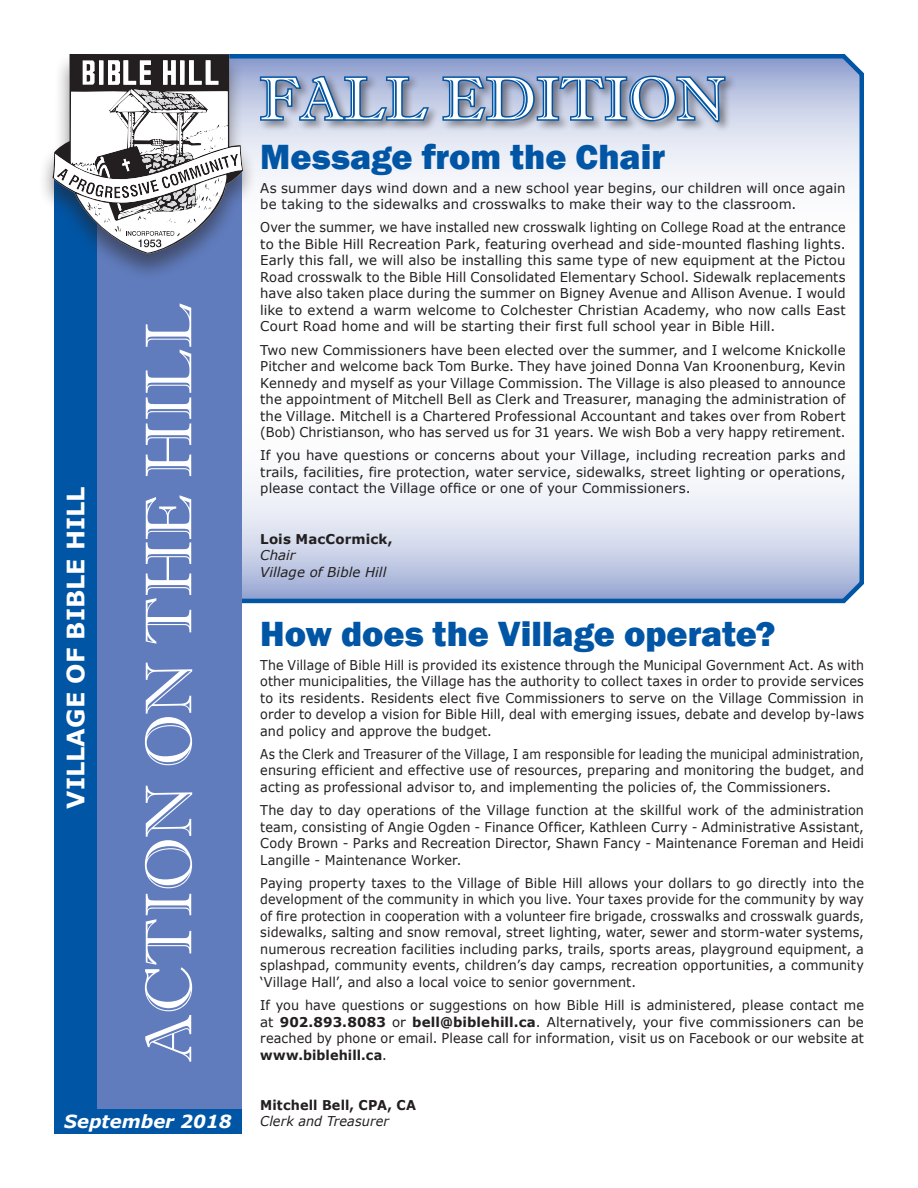
<style>
.page{position:relative;width:918px;height:1188px;background:#fff}
.page>*{position:absolute;margin:0;border:0;box-sizing:border-box;transform-origin:0 0}
.t1{font:66px "Imprint MT Shadow";color:#fff}
.t2{font:60px "Imprint MT Shadow";color:#fff}
.Body_Text_May{font:800 36px "Franklin Gothic";color:#0155a5}
.t3{font:700 24px "Verdana";color:#fff}
.t4{font:italic 700 18px "Verdana";color:#fff}
.Body_Text_May-2{font:13.5px/16.5px "Verdana";letter-spacing:.005em;color:#231f20;text-align:justify;scale:.95 1}
.Body_Text_May-3{font:13.5px/16.5px "Verdana";letter-spacing:.005em;color:#231f20;text-align:justify}
.Body_Text_May-4{font:13.5px/16.5px "Verdana";letter-spacing:.005em;color:#231f20;text-align:justify;scale:.94 1}
.Body_Text_May-5{font:13.5px/16.5px "Verdana";letter-spacing:.005em;color:#231f20;text-align:justify;scale:.93 1}
.Body_Text_May-6{font:13.5px/16.5px "Verdana";letter-spacing:.005em;color:#231f20;text-align:justify;scale:.89 1}
.Body_Text_May-7{font:italic 13.5px "Verdana";letter-spacing:.005em;color:#231f20}
.Body_Text_May-8{font:700 13.5px "Verdana";letter-spacing:.01em;color:#231f20;scale:.95 1}
.Body_Text_May-9{font:italic 13.5px "Verdana";letter-spacing:.005em;color:#231f20;scale:.95 1}
.Body_Text_May-10{font:700 13.5px "Verdana";letter-spacing:.01em;color:#231f20}
.s1{font-weight:700}
</style>
<div class="page">
<svg style="left:242px;top:54px;width:622px;height:550px"></svg>
<div style="left:54px;top:162px;width:43px;height:972px;background:#0155a5"></div>
<div style="left:97px;top:162px;width:145px;height:972px;background:#607cbd"></div>
<div style="left:54px;top:1109px;width:188px;height:25px;background:#0155a5"></div>
<div style="left:38px;top:52px;width:220px;height:230px;background:#231f20;opacity:.5"></div>
<svg style="left:52px;top:54px;width:191px;height:200px"></svg>
<svg style="left:253px;top:63px;width:476px;height:369px"></svg>
<p class="t3" style="left:59px;top:809px;width:324px;rotate:-90deg">VILLAGE OF BIBLE HILL</p>
<p class="t1" style="left:130px;top:1062px;width:761px;rotate:-90deg">ACTION ON THE HILL</p>
<p class="t4" style="left:64px;top:1109px;width:169px">September 2018</p>
<p class="t2" style="left:259px;top:63px;width:467px">FALL EDITION</p>
<p class="Body_Text_May" style="left:260px;top:134px;width:406px">Message from the Chair</p>
<p class="Body_Text_May-3" style="left:260px;top:179px;width:587px">As summer days wind down and a new school year begins, our children will once again be taking to the sidewalks and crosswalks to make their way to the classroom.</p>
<p class="Body_Text_May-4" style="left:260px;top:219px;width:624px">Over the summer, we have installed new crosswalk lighting on College Road at the entrance to the Bible Hill Recreation Park, featuring overhead and side-mounted flashing lights.<br>Early this fall, we will also be installing this same type of new equipment at the Pictou Road crosswalk to the Bible Hill Consolidated Elementary School. Sidewalk replacements have also taken place during the summer on Bigney Avenue and Allison Avenue. I would like to extend a warm welcome to Colchester Christian Academy, who now calls East Court Road home and will be starting their first full school year in Bible Hill.</p>
<p class="Body_Text_May-3" style="left:260px;top:341px;width:587px">Two new Commissioners have been elected over the summer, and I welcome Knickolle Pitcher and welcome back Tom Burke. They have joined Donna Van Kroonenburg, Kevin Kennedy and myself as your Village Commission. The Village is also pleased to announce the appointment of Mitchell Bell as Clerk and Treasurer, managing the administration of the Village. Mitchell is a Chartered Professional Accountant and takes over from Robert (Bob) Christianson, who has served us for 31 years. We wish Bob a very happy retirement.</p>
<p class="Body_Text_May-3" style="left:260px;top:447px;width:587px">If you have questions or concerns about your Village, including recreation parks and trails, facilities, fire protection, water service, sidewalks, street lighting or operations, please contact the Village office or one of your Commissioners.</p>
<p class="Body_Text_May-10" style="left:260px;top:529px;width:134px">Lois MacCormick,</p>
<p class="Body_Text_May-7" style="left:260px;top:546px;width:37px">Chair</p>
<p class="Body_Text_May-7" style="left:260px;top:562px;width:128px">Village of Bible Hill</p>
<p class="Body_Text_May" style="left:260px;top:611px;width:517px">How does the Village operate?</p>
<p class="Body_Text_May-5" style="left:260px;top:656px;width:651px">The Village of Bible Hill is provided its existence through the Municipal Government Act. As with other municipalities, the Village has the authority to collect taxes in order to provide services to its residents. Residents elect five Commissioners to serve on the Village Commission in order to develop a vision for Bible Hill, deal with emerging issues, debate and develop by-laws and policy and approve the budget.</p>
<p class="Body_Text_May-6" style="left:260px;top:746px;width:680px">As the Clerk and Treasurer of the Village, I am responsible for leading the municipal administration, ensuring efficient and effective use of resources, preparing and monitoring the budget, and acting as professional advisor to, and implementing the policies of, the Commissioners.</p>
<p class="Body_Text_May-2" style="left:260px;top:802px;width:637px">The day to day operations of the Village function at the skillful work of the administration team, consisting of Angie Ogden - Finance Officer, Kathleen Curry - Administrative Assistant, Cody Brown - Parks and Recreation Director, Shawn Fancy - Maintenance Foreman and Heidi Langille - Maintenance Worker.</p>
<p class="Body_Text_May-2" style="left:260px;top:875px;width:637px">Paying property taxes to the Village of Bible Hill allows your dollars to go directly into the development of the community in which you live. Your taxes provide for the community by way of fire protection in cooperation with a volunteer fire brigade, crosswalks and crosswalk guards, sidewalks, salting and snow removal, street lighting, water, sewer and storm-water systems, numerous recreation facilities including parks, trails, sports areas, playground equipment, a splashpad, community events, children’s day camps, recreation opportunities, a community ‘Village Hall’, and also a local voice to senior government.</p>
<p class="Body_Text_May-2" style="left:260px;top:997px;width:637px">If you have questions or suggestions on how Bible Hill is administered, please contact me at <span class="s1">902.893.8083</span> or <span class="s1">bell@biblehill.ca</span>. Alternatively, your five commissioners can be reached by phone or email. Please call for information, visit us on Facebook or our website at <span class="s1">www.biblehill.ca</span>.</p>
<p class="Body_Text_May-8" style="left:260px;top:1095px;width:166px">Mitchell Bell, CPA, CA</p>
<p class="Body_Text_May-9" style="left:260px;top:1112px;width:137px">Clerk and Treasurer</p>
</div>
